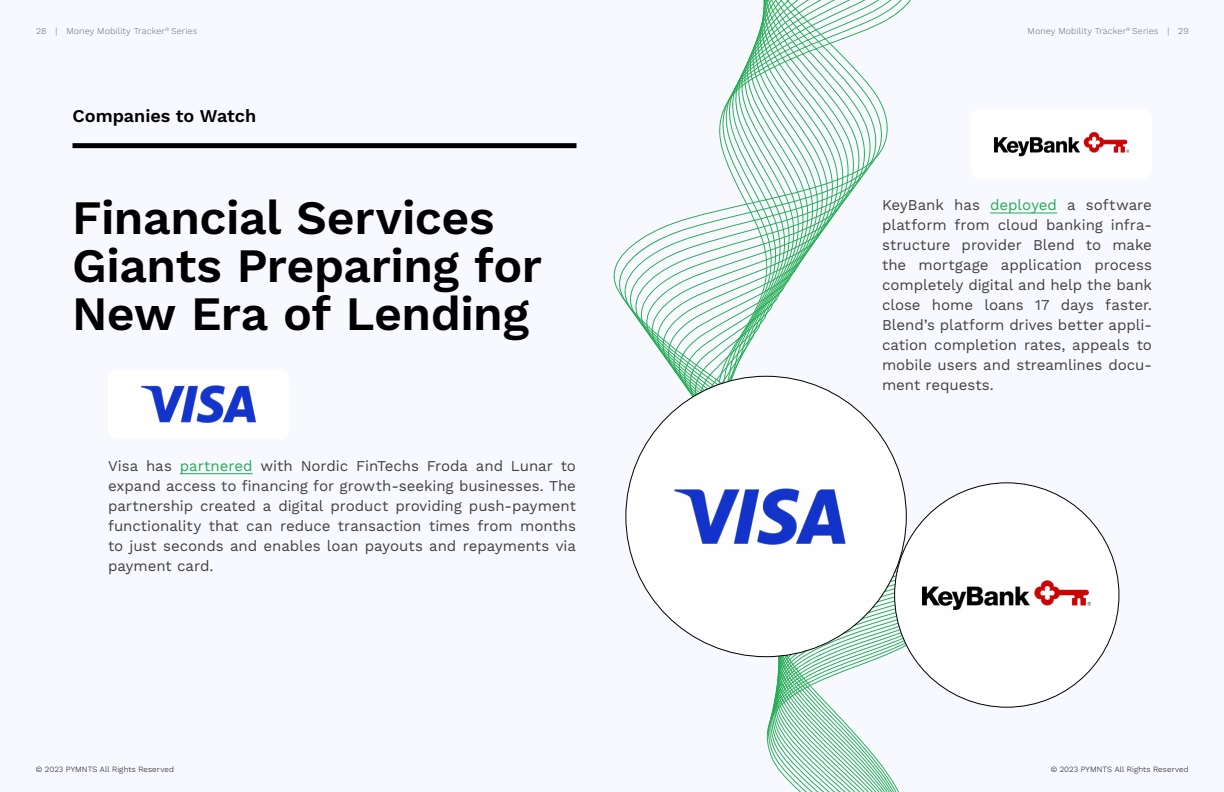
<style>
.page{position:relative;width:1224px;height:792px;background:#f8f8ff}
.page>*{position:absolute;margin:0;border:0;box-sizing:border-box;transform-origin:0 0}
.t1{font:600 48px/48px "Work Sans";letter-spacing:-.01em;color:#000}
.t2{font:600 18px "Work Sans";letter-spacing:-.005em;color:#000}
.t3{font:15px/20px "Work Sans";letter-spacing:-.005em;color:#414042;text-align:justify}
.t4{font:300 9px "Work Sans";letter-spacing:.01em;color:#646769}
.t5{font:300 8px "Work Sans";letter-spacing:.015em;color:#000}
.s1{color:#636466}
.s2{color:#6d6e71}
.s3{color:#25ac55}
</style>
<div class="page">
<div style="left:108px;top:370px;width:181px;height:69px;background:#fff;border-radius:9px"></div>
<hr style="left:180px;top:473px;width:73px;height:1px;background:#25ac55">
<div style="left:971px;top:109px;width:181px;height:69px;background:#fff;border-radius:9px"></div>
<div style="left:72px;top:143px;width:505px;height:5px;background:#000"></div>
<svg style="left:686px;top:632px;width:268px;height:160px"></svg>
<svg style="left:714px;top:0;width:310px;height:554px"></svg>
<div style="left:626px;top:376px;width:280px;height:281px;background:#fff;border-radius:50%"></div>
<div style="left:895px;top:483px;width:224px;height:224px;background:#fff;border-radius:50%"></div>
<img style="left:141px;top:385px;width:115px;height:38px">
<img style="left:994px;top:126px;width:135px;height:35px">
<img style="left:674px;top:488px;width:172px;height:57px">
<img style="left:923px;top:580px;width:168px;height:30px">
<p class="t4" style="left:36px;top:26px;width:163px"><span class="s1">28 |</span> Money Mobility <span class="s2">Tracker</span><sup>®</sup> <span class="s2">Series</span></p>
<p class="t4" style="left:1028px;top:26px;width:163px">Money Mobility <span class="s2">Tracker</span><sup>®</sup> <span class="s2">Series</span> <span class="s1">| 29</span></p>
<p class="t2" style="left:72px;top:105px;width:185px">Companies to Watch</p>
<h1 class="t1" style="left:72px;top:196px;width:472px">Financial Services<br>Giants Preparing for<br>New Era of Lending</h1>
<p class="t3" style="left:108px;top:456px;width:470px">Visa has <span class="s3">partnered</span> with Nordic FinTechs Froda and Lunar to expand access to financing for growth-seeking businesses. The partnership created a digital product providing push-payment functionality that can reduce transaction times from months to just seconds and enables loan payouts and repayments via payment card.</p>
<p class="t3" style="left:882px;top:196px;width:272px">KeyBank has <span class="s3">deployed</span> a software platform from cloud banking infra&shy;structure provider Blend to make the mortgage application process completely digital and help the bank close home loans 17 days faster.<br>Blend’s platform drives better appli&shy;cation completion rates, appeals to mobile users and streamlines docu&shy;ment requests.</p>
<p class="t5" style="left:36px;top:765px;width:140px">© 2023 PYMNTS All Rights Reserved</p>
<p class="t5" style="left:1051px;top:765px;width:140px">© 2023 PYMNTS All Rights Reserved</p>
</div>
